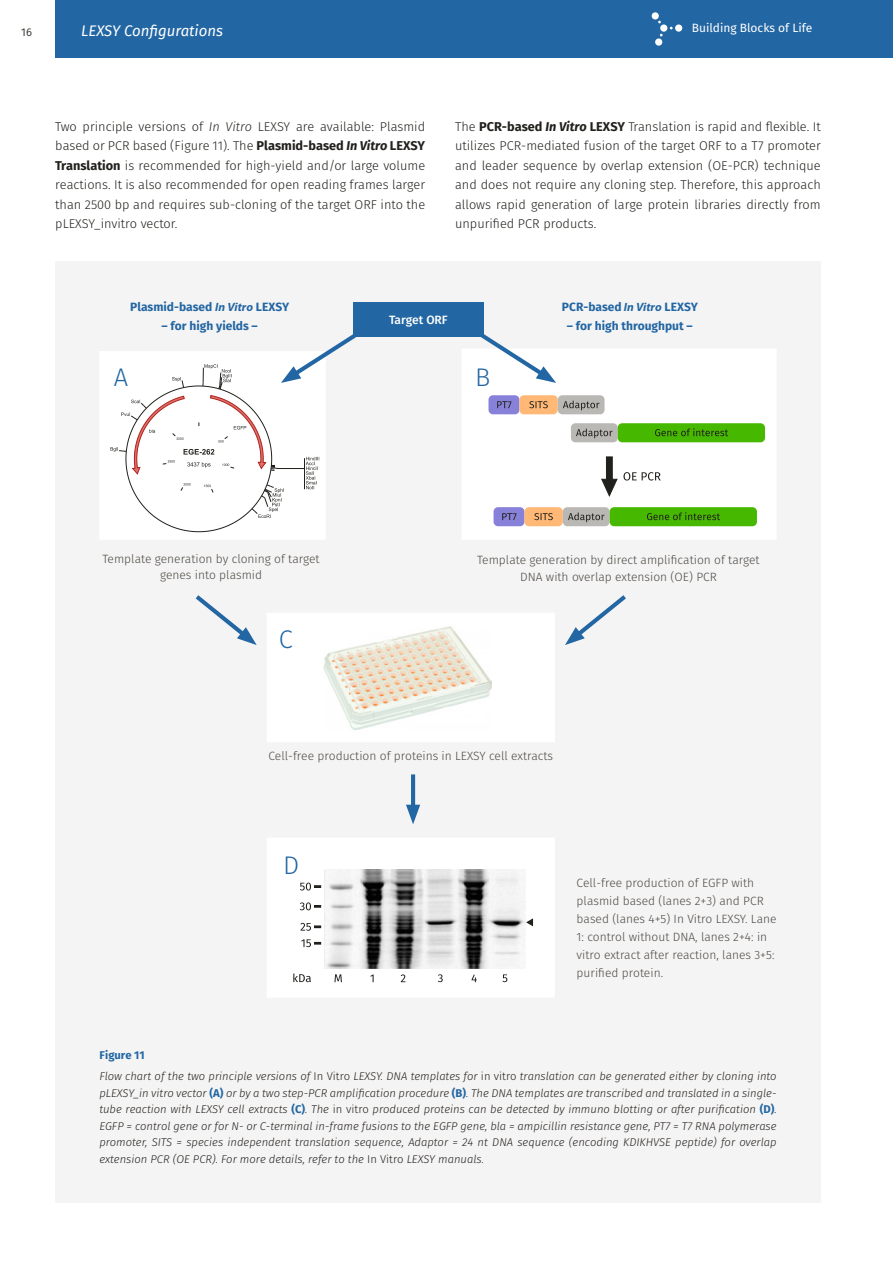
<style>
.page{position:relative;width:893px;height:1263px;background:#fff}
.page>*{position:absolute;margin:0;border:0;box-sizing:border-box;transform-origin:0 0}
.t1{font:300 25.5px "Fira Sans";color:#2266a3}
.t2{font:italic 15px "Fira Sans";color:#fff}
.t3{font:300 12.75px/19.5px "Fira Sans";color:#21201c;text-align:justify}
.t4{font:300 12px/18px "Fira Sans";color:#4b4943;text-align:center}
.t5{font:700 12px "Fira Sans";color:#2266a3}
.t6{font:12px "Fira Sans";color:#fff}
.t7{font:500 12px "Fira Sans";color:#fff}
.t8{font:italic 300 11.25px/16.5px "Fira Sans";color:#21201c}
.t9{font:11.25px "Fira Sans";color:#38352f}
.s1{font-style:italic}
.s2{font-weight:700}
.s3{font-weight:700;font-style:italic}
.s4{font-family:"Myriad Pro";font-style:italic}
.s5{font-weight:700;font-style:normal;color:#2266a3}
.s6{font-style:normal}
</style>
<div class="page">
<div style="left:55px;top:0;width:838px;height:57px;background:#2266a3"></div>
<div style="left:675px;top:24px;width:7px;height:8px;background:#fff;border-radius:50%"></div>
<div style="left:660px;top:24px;width:7px;height:8px;background:#fff;border-radius:50%"></div>
<svg style="left:651px;top:12px;width:10px;height:12px"></svg>
<svg style="left:655px;top:34px;width:8px;height:12px"></svg>
<div style="left:55px;top:261px;width:766px;height:942px;background:#f5f4f4"></div>
<div style="left:267px;top:613px;width:288px;height:129px;background:#fff"></div>
<div style="left:267px;top:838px;width:288px;height:160px;background:#fff"></div>
<div style="left:99px;top:351px;width:227px;height:189px;background:#fff"></div>
<div style="left:461px;top:349px;width:316px;height:191px;background:#fff"></div>
<svg style="left:474px;top:334px;width:82px;height:49px"></svg>
<svg style="left:195px;top:595px;width:62px;height:50px"></svg>
<svg style="left:565px;top:595px;width:61px;height:50px"></svg>
<hr style="left:411px;top:776px;width:4px;height:36px;background:#2266a3">
<svg style="left:406px;top:805px;width:14px;height:19px"></svg>
<img style="left:323px;top:626px;width:168px;height:115px">
<div style="left:353px;top:302px;width:131px;height:35px;background:#2266a3"></div>
<svg style="left:110px;top:334px;width:246px;height:198px"></svg>
<div style="left:488px;top:395px;width:31px;height:19px;background:#8781d9;border-radius:5px"></div>
<svg style="left:497px;top:401px;width:14px;height:7px"></svg>
<div style="left:519px;top:395px;width:39px;height:19px;background:#ffb876;border-radius:5px"></div>
<svg style="left:529px;top:401px;width:19px;height:7px"></svg>
<div style="left:558px;top:395px;width:47px;height:19px;background:#b9b8b5;border-radius:5px"></div>
<svg style="left:563px;top:401px;width:36px;height:9px"></svg>
<div style="left:571px;top:423px;width:47px;height:19px;background:#b9b8b5;border-radius:5px"></div>
<svg style="left:576px;top:429px;width:37px;height:9px"></svg>
<div style="left:618px;top:423px;width:147px;height:19px;background:#47b800;border-radius:5px"></div>
<svg style="left:655px;top:428px;width:73px;height:8px"></svg>
<div style="left:494px;top:507px;width:30px;height:19px;background:#8781d9;border-radius:5px"></div>
<svg style="left:502px;top:513px;width:14px;height:7px"></svg>
<div style="left:524px;top:507px;width:39px;height:19px;background:#ffb876;border-radius:5px"></div>
<svg style="left:534px;top:513px;width:19px;height:7px"></svg>
<div style="left:563px;top:507px;width:47px;height:19px;background:#b9b8b5;border-radius:5px"></div>
<svg style="left:568px;top:512px;width:36px;height:10px"></svg>
<div style="left:610px;top:507px;width:147px;height:19px;background:#47b800;border-radius:5px"></div>
<svg style="left:647px;top:512px;width:73px;height:8px"></svg>
<svg style="left:601px;top:456px;width:60px;height:41px"></svg>
<img style="left:324px;top:870px;width:201px;height:98px">
<svg style="left:334px;top:974px;width:8px;height:8px"></svg>
<svg style="left:293px;top:973px;width:18px;height:9px"></svg>
<svg style="left:370px;top:974px;width:4px;height:8px"></svg>
<svg style="left:401px;top:974px;width:4px;height:8px"></svg>
<svg style="left:300px;top:923px;width:21px;height:8px"></svg>
<svg style="left:301px;top:939px;width:20px;height:8px"></svg>
<svg style="left:300px;top:902px;width:21px;height:8px"></svg>
<svg style="left:438px;top:974px;width:5px;height:8px"></svg>
<svg style="left:472px;top:974px;width:5px;height:8px"></svg>
<svg style="left:502px;top:974px;width:5px;height:8px"></svg>
<svg style="left:300px;top:883px;width:21px;height:7px"></svg>
<svg style="left:526px;top:918px;width:7px;height:8px"></svg>
<p class="t9" style="left:21px;top:24px;width:12px">16</p>
<p class="t6" style="left:692px;top:19px;width:122px">Building Blocks of Life</p>
<h2 class="t2" style="left:81px;top:20px;width:144px">LEXSY Configurations</h2>
<p class="t3" style="left:55px;top:117px;width:371px">Two principle versions of <span class="s1">In Vitro</span> LEXSY are available: Plasmid based or PCR based (Figure 11). The <span class="s2">Plasmid-based</span> <span class="s3">In Vitro</span> <span class="s2">LEXSY Translation</span> is recommended for high-yield and/or large volume reactions. It is also recommended for open reading frames larger than 2500 bp and requires sub-cloning of the target ORF into the pLEXSY_invitro vector.</p>
<p class="t3" style="left:455px;top:117px;width:367px">The <span class="s2">PCR-based</span> <span class="s3">In Vitro</span> <span class="s2">LEXSY</span> Translation is rapid and flexible. It utilizes PCR-mediated fusion of the target ORF to a T7 promoter and leader sequence by overlap extension (OE-PCR) technique and does not require any cloning step. Therefore, this approach allows rapid generation of large protein libraries directly from unpurified PCR products.</p>
<p class="t5" style="left:130px;top:297px;width:160px">Plasmid-based <span class="s4">In Vitro</span> LEXSY</p>
<p class="t5" style="left:162px;top:316px;width:98px">– for high yields –</p>
<p class="t7" style="left:389px;top:310px;width:60px">Target ORF</p>
<h1 class="t1" style="left:114px;top:359px;width:16px">A</h1>
<h1 class="t1" style="left:475px;top:359px;width:17px">B</h1>
<p class="t5" style="left:562px;top:297px;width:137px">PCR-based <span class="s4">In Vitro</span> LEXSY</p>
<p class="t5" style="left:567px;top:316px;width:127px">– for high throughput –</p>
<p class="t4" style="left:103px;top:550px;width:219px;line-height:16.5px">Template generation by cloning of target genes into plasmid</p>
<h1 class="t1" style="left:279px;top:621px;width:16px">C</h1>
<p class="t4" style="left:477px;top:552px;width:284px;line-height:16.5px">Template generation by direct amplification of target<br>DNA with overlap extension (OE) PCR</p>
<p class="t4" style="left:268px;top:747px;width:286px">Cell-free production of proteins in LEXSY cell extracts</p>
<h1 class="t1" style="left:283px;top:847px;width:18px">D</h1>
<p class="t4" style="left:577px;top:874px;width:201px;text-align:left">Cell-free production of EGFP with plasmid based (lanes 2+3) and PCR based (lanes 4+5) In Vitro LEXSY. Lane 1: control without DNA, lanes 2+4: in vitro extract after reaction, lanes 3+5: purified protein.</p>
<p class="t8" style="left:99px;top:1045px;width:679px;line-height:20.7px"><span class="s5">Figure 11<br></span>Flow chart of the two principle versions of <span class="s6">In Vitro</span> LEXSY. DNA templates for <span class="s6">in vitro</span> translation can be generated either by cloning into</p>
<p class="t8" style="left:99px;top:1084px;width:679px;text-align:justify">pLEXSY_in vitro vector <span class="s5">(A)</span> or by a two step-PCR amplification procedure <span class="s5">(B)</span>. The DNA templates are transcribed and translated in a single&shy;tube reaction with LEXSY cell extracts <span class="s5">(C)</span>. The <span class="s6">in vitro</span> produced proteins can be detected by immuno blotting or after purification <span class="s5">(D)</span>.<br>EGFP = control gene or for N- or C-terminal in-frame fusions to the EGFP gene, bla = ampicillin resistance gene, PT7 = T7 RNA polymerase promoter, SITS = species independent translation sequence, Adaptor = 24 nt DNA sequence (encoding KDIKHVSE peptide) for overlap extension PCR (OE PCR). For more details, refer to the <span class="s6">In Vitro</span> LEXSY manuals.</p>
</div>
